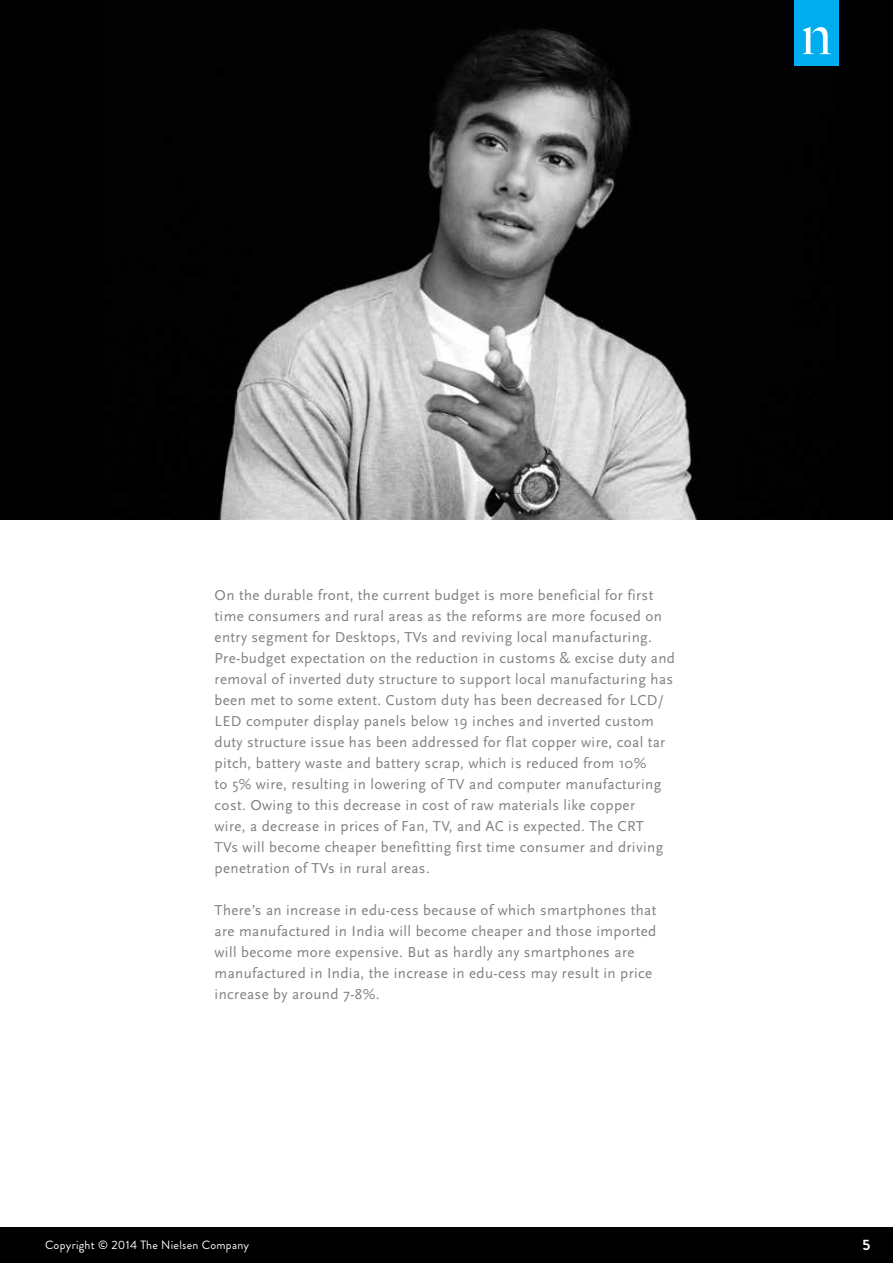
<style>
.page{position:relative;width:893px;height:1263px;background:#fff}
.page>*{position:absolute;margin:0;border:0;box-sizing:border-box;transform-origin:0 0}
.t1{font:15px/21px "Scala Sans OT";letter-spacing:.025em;color:#807f83}
.t2{font:700 15px "Brandon Grotesque";color:#fff}
.t3{font:12px "Brandon Grotesque";letter-spacing:.025em;color:#fff}
</style>
<div class="page">
<div style="left:0;top:1227px;width:893px;height:36px;background:#000"></div>
<div style="left:0;top:0;width:893px;height:519px;background:#000"></div>
<img style="left:219px;top:0;width:620px;height:519px">
<div style="left:795px;top:0;width:44px;height:65px;background:#00adef"></div>
<svg style="left:803px;top:27px;width:28px;height:27px"></svg>
<p class="t1" style="left:215px;top:584px;width:462px">On the durable front, the current budget is more beneficial for first time consumers and rural areas as the reforms are more focused on entry segment for Desktops, TVs and reviving local manufacturing.<br>Pre-budget expectation on the reduction in customs &amp; excise duty and removal of inverted duty structure to support local manufacturing has been met to some extent. Custom duty has been decreased for LCD/ LED computer display panels below 19 inches and inverted custom duty structure issue has been addressed for flat copper wire, coal tar pitch, battery waste and battery scrap, which is reduced from 10%<br>to 5% wire, resulting in lowering of TV and computer manufacturing cost. Owing to this decrease in cost of raw materials like copper<br>wire, a decrease in prices of Fan, TV, and AC is expected. The CRT<br>TVs will become cheaper benefitting first time consumer and driving penetration of TVs in rural areas.</p>
<p class="t1" style="left:215px;top:899px;width:443px">There’s an increase in edu-cess because of which smartphones that are manufactured in India will become cheaper and those imported will become more expensive. But as hardly any smartphones are manufactured in India, the increase in edu-cess may result in price increase by around 7-8%.</p>
<p class="t3" style="left:45px;top:1237px;width:206px">Copyright © 2014 The Nielsen Company</p>
<p class="t2" style="left:862px;top:1234px;width:9px">5</p>
</div>
